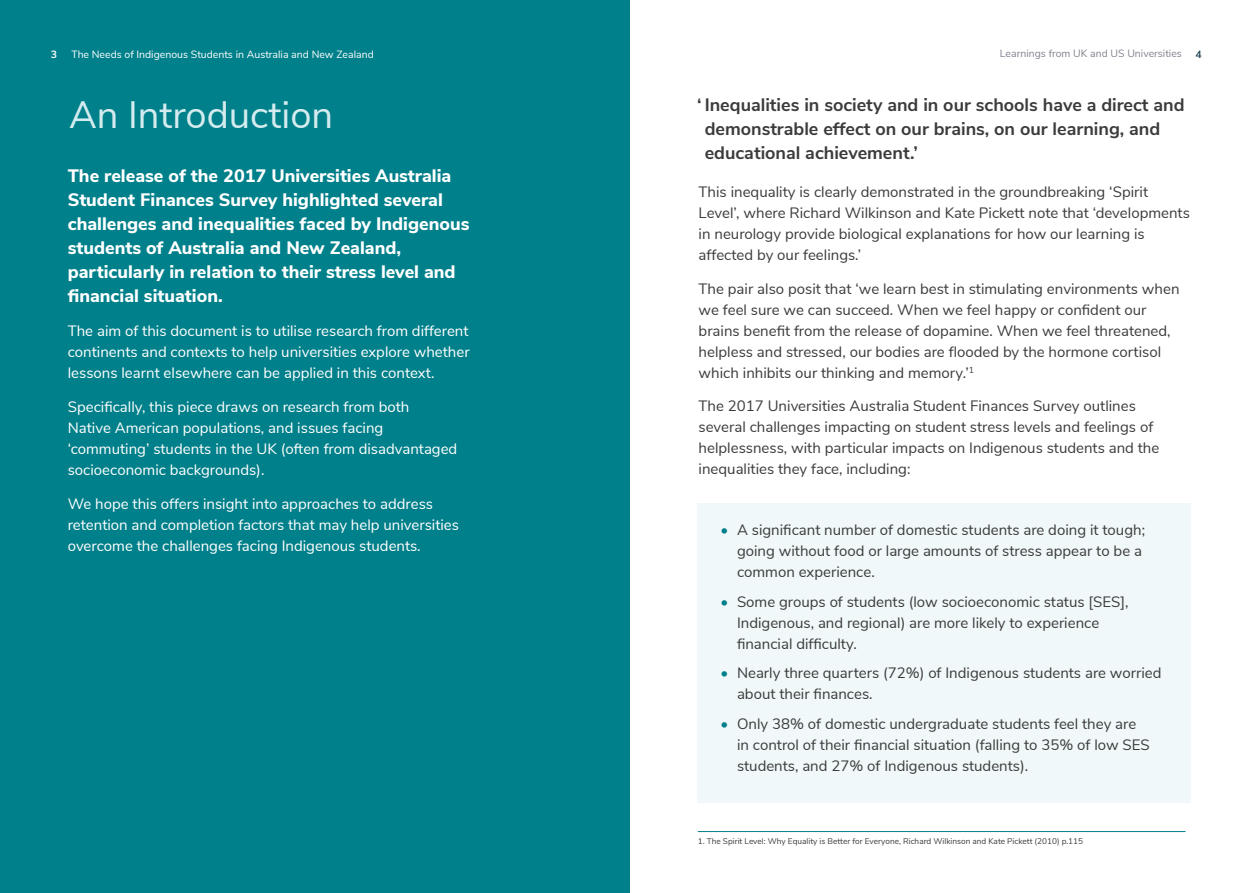
<style>
.page{position:relative;width:1259px;height:893px;background:#fff}
.page>*{position:absolute;margin:0;border:0;box-sizing:border-box;transform-origin:0 0}
.t1{font:38.1px "Nunito Sans";color:#d4ecef}
.t2{font:800 18px/24px "Nunito Sans";color:#fff}
.t3{font:700 18px/24px "Nunito Sans";color:#3b3b3b}
.t4{font:15px/21px "Nunito Sans";color:#3b3b3b}
.t5{font:15px/21px "Nunito Sans";color:#fff}
.t6{font:10.5px "Nunito Sans";color:#fff}
.t7{font:10.5px "Nunito Sans";color:#858190}
.t8{font:700 10.5px "Nunito Sans";color:#fff}
.t9{font:700 10.5px "Nunito Sans";color:#2d4e5e}
.t10{font:8.25px "Nunito Sans";color:#3b3b3b}
.s1{color:#00808a}
</style>
<div class="page">
<div style="left:0;top:0;width:629px;height:893px;background:#00808a"></div>
<div style="left:698px;top:503px;width:493px;height:299px;background:#f0f8f9"></div>
<hr style="left:698px;top:831px;width:487px;height:1px;background:#00808a">
<p class="t8" style="left:51px;top:46px;width:8px">3</p>
<p class="t6" style="left:71px;top:46px;width:304px">The Needs of Indigenous Students in Australia and New Zealand</p>
<p class="t7" style="left:1000px;top:46px;width:183px">Learnings from UK and US Universities</p>
<p class="t9" style="left:1195px;top:46px;width:8px">4</p>
<h1 class="t1" style="left:69px;top:87px;width:266px">An Introduction</h1>
<p class="t2" style="left:68px;top:163px;width:403px">The release of the 2017 Universities Australia Student Finances Survey highlighted several challenges and inequalities faced by Indigenous students of Australia and New Zealand, particularly in relation to their stress level and financial situation.</p>
<p class="t5" style="left:68px;top:319px;width:403px;text-align:justify">The aim of this document is to utilise research from different continents and contexts to help universities explore whether lessons learnt elsewhere can be applied in this context.</p>
<p class="t5" style="left:68px;top:395px;width:391px">Specifically, this piece draws on research from both<br>Native American populations, and issues facing ‘commuting’ students in the UK (often from disadvantaged socioeconomic backgrounds).</p>
<p class="t5" style="left:68px;top:492px;width:393px">We hope this offers insight into approaches to address retention and completion factors that may help universities overcome the challenges facing Indigenous students.</p>
<p class="t3" style="left:704px;top:91px;width:481px;text-indent:-8px">‘ Inequalities in society and in our schools have a direct and demonstrable effect on our brains, on our learning, and educational achievement.’</p>
<p class="t4" style="left:698px;top:180px;width:493px">This inequality is clearly demonstrated in the groundbreaking ‘Spirit Level’, where Richard Wilkinson and Kate Pickett note that ‘developments in neurology provide biological explanations for how our learning is affected by our feelings.’</p>
<p class="t4" style="left:698px;top:277px;width:482px">The pair also posit that ‘we learn best in stimulating environments when we feel sure we can succeed. When we feel happy or confident our brains benefit from the release of dopamine. When we feel threatened, helpless and stressed, our bodies are flooded by the hormone cortisol which inhibits our thinking and memory.’<sup>1</sup></p>
<p class="t4" style="left:698px;top:395px;width:462px">The 2017 Universities Australia Student Finances Survey outlines several challenges impacting on student stress levels and feelings of helplessness, with particular impacts on Indigenous students and the inequalities they face, including:</p>
<p class="t4" style="left:737px;top:518px;width:409px;text-indent:-16px"><span class="s1">•</span> A significant number of domestic students are doing it tough; going without food or large amounts of stress appear to be a common experience.</p>
<p class="t4" style="left:737px;top:590px;width:393px;text-indent:-16px"><span class="s1">•</span> Some groups of students (low socioeconomic status [SES],<br>Indigenous, and regional) are more likely to experience financial difficulty.</p>
<p class="t4" style="left:737px;top:661px;width:426px;text-indent:-16px"><span class="s1">•</span> Nearly three quarters (72%) of Indigenous students are worried about their finances.</p>
<p class="t4" style="left:737px;top:712px;width:414px;text-indent:-16px"><span class="s1">•</span> Only 38% of domestic undergraduate students feel they are in control of their financial situation (falling to 35% of low SES students, and 27% of Indigenous students).</p>
<p class="t10" style="left:698px;top:835px;width:387px">1. The Spirit Level: Why Equality is Better for Everyone, Richard Wilkinson and Kate Pickett (2010) p.115</p>
</div>
